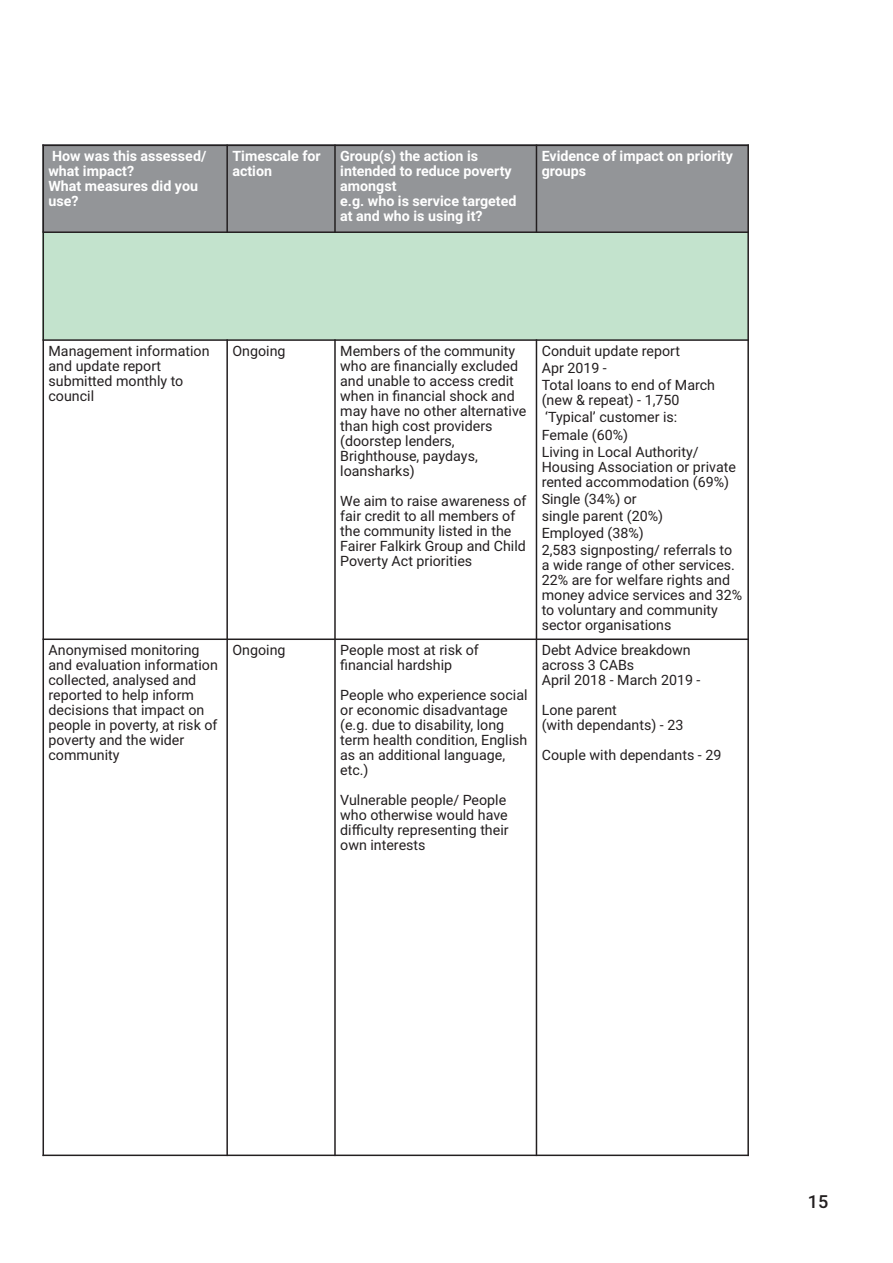
<style>
.page{position:relative;width:893px;height:1263px;background:#fff}
.page>*{position:absolute;margin:0;border:0;box-sizing:border-box;transform-origin:0 0}
.t1{font:500 18px "Roboto";color:#231f20}
.t2{font:14.25px/15px "Roboto";color:#231f20}
.t3{font:700 14.25px/15px "Roboto";color:#fff}
</style>
<div class="page">
<div style="left:43px;top:145px;width:184px;height:87px;background:#939598"></div>
<div style="left:227px;top:145px;width:108px;height:87px;background:#939598"></div>
<div style="left:335px;top:145px;width:201px;height:87px;background:#939598"></div>
<div style="left:536px;top:145px;width:213px;height:87px;background:#939598"></div>
<div style="left:43px;top:232px;width:705px;height:108px;background:#c3e3cd"></div>
<hr style="left:43px;top:145px;width:1px;height:1011px;background:#231f20">
<hr style="left:226px;top:145px;width:2px;height:88px;background:#231f20">
<hr style="left:226px;top:339px;width:2px;height:817px;background:#231f20">
<hr style="left:334px;top:145px;width:2px;height:88px;background:#231f20">
<hr style="left:334px;top:339px;width:2px;height:817px;background:#231f20">
<hr style="left:536px;top:145px;width:1px;height:88px;background:#231f20">
<hr style="left:536px;top:339px;width:1px;height:817px;background:#231f20">
<hr style="left:747px;top:145px;width:2px;height:1011px;background:#231f20">
<hr style="left:43px;top:145px;width:706px;height:1px;background:#231f20">
<hr style="left:43px;top:231px;width:706px;height:2px;background:#231f20">
<hr style="left:43px;top:339px;width:706px;height:2px;background:#231f20">
<hr style="left:43px;top:638px;width:706px;height:2px;background:#231f20">
<hr style="left:43px;top:1154px;width:706px;height:2px;background:#231f20">
<p class="t3" style="left:49px;top:149px;width:159px">How was this assessed/ what impact?<br>What measures did you use?</p>
<p class="t3" style="left:232px;top:149px;width:90px">Timescale for action</p>
<p class="t3" style="left:340px;top:149px;width:178px">Group(s) the action is intended to reduce poverty amongst<br>e.g. who is service targeted at and who is using it?</p>
<p class="t3" style="left:542px;top:149px;width:193px">Evidence of impact on priority groups</p>
<p class="t2" style="left:49px;top:344px;width:162px">Management information and update report submitted monthly to council</p>
<p class="t2" style="left:232px;top:344px;width:55px">Ongoing</p>
<p class="t2" style="left:340px;top:344px;width:188px">Members of the community who are financially excluded and unable to access credit when in financial shock and may have no other alternative than high cost providers (doorstep lenders,<br>Brighthouse, paydays, loansharks)</p>
<p class="t2" style="left:340px;top:494px;width:188px">We aim to raise awareness of fair credit to all members of the community listed in the<br>Fairer Falkirk Group and Child<br>Poverty Act priorities</p>
<p class="t2" style="left:49px;top:643px;width:171px">Anonymised monitoring and evaluation information collected, analysed and reported to help inform decisions that impact on people in poverty, at risk of poverty and the wider community</p>
<p class="t2" style="left:232px;top:643px;width:55px">Ongoing</p>
<p class="t2" style="left:340px;top:643px;width:140px">People most at risk of financial hardship</p>
<p class="t2" style="left:340px;top:688px;width:189px">People who experience social or economic disadvantage (e.g. due to disability, long term health condition, English as an additional language, etc.)</p>
<p class="t2" style="left:340px;top:793px;width:170px">Vulnerable people/ People who otherwise would have difficulty representing their own interests</p>
<p class="t2" style="left:542px;top:343px;width:175px;line-height:17.1px">Conduit update report<br>Apr 2019 -<br>Total loans to end of March</p>
<p class="t2" style="left:542px;top:392px;width:158px;line-height:17.1px">(new &amp; repeat) - 1,750 ‘Typical’ customer is:<br>Female (60%)<br>Living in Local Authority/</p>
<p class="t2" style="left:542px;top:459px;width:196px">Housing Association or private rented accommodation (69%)</p>
<p class="t2" style="left:542px;top:490px;width:192px;line-height:17.1px">Single (34%) or<br>single parent (20%)<br>Employed (38%)<br>2,583 signposting/ referrals to</p>
<p class="t2" style="left:542px;top:558px;width:202px">a wide range of other services.<br>22% are for welfare rights and money advice services and 32% to voluntary and community sector organisations</p>
<p class="t2" style="left:542px;top:643px;width:160px">Debt Advice breakdown across 3 CABs<br>April 2018 - March 2019 -</p>
<p class="t2" style="left:542px;top:703px;width:143px">Lone parent<br>(with dependants) - 23</p>
<p class="t2" style="left:542px;top:748px;width:181px">Couple with dependants - 29</p>
<p class="t1" style="left:808px;top:1192px;width:22px">15</p>
</div>
